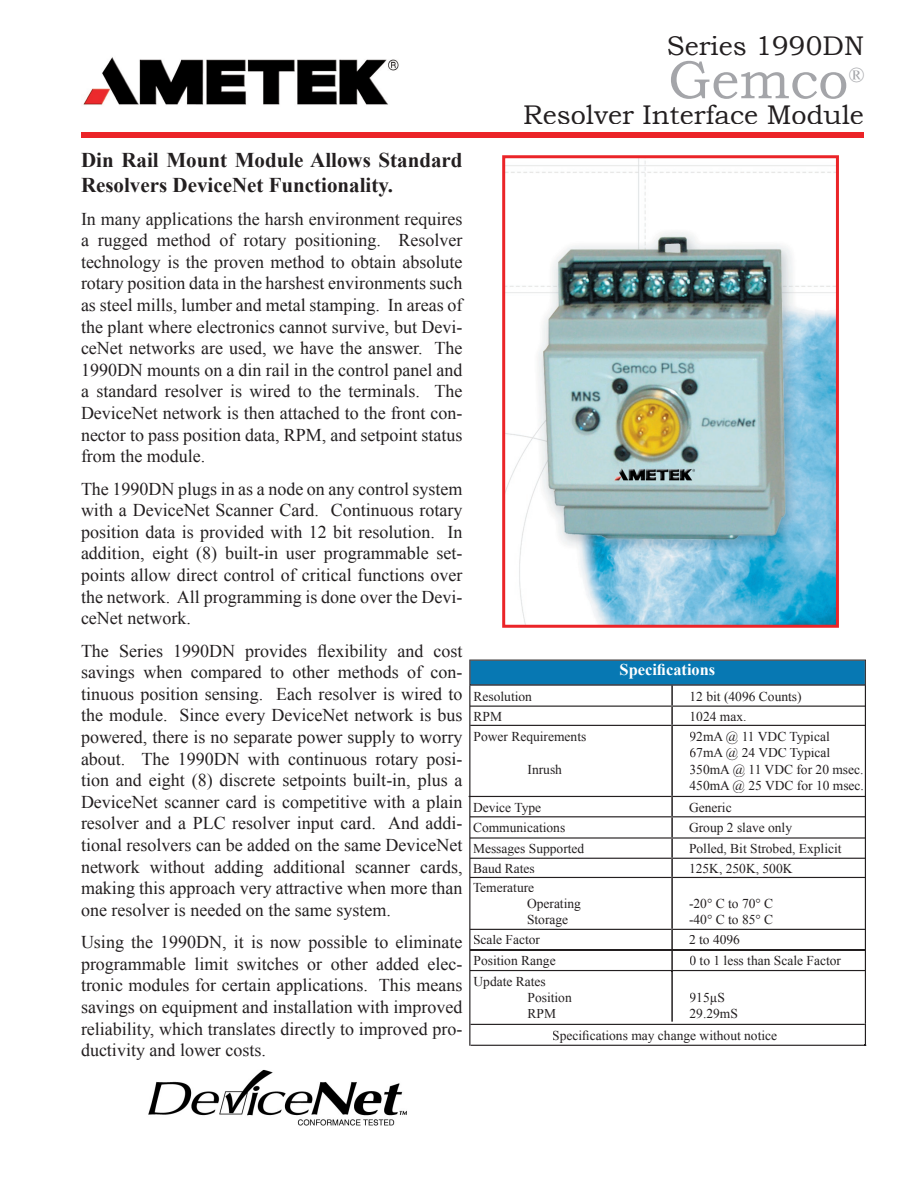
<style>
.page{position:relative;width:918px;height:1188px;background:#fff}
.page>*{position:absolute;margin:0;border:0;box-sizing:border-box;transform-origin:0 0}
.t1{font:54px "Bookman Old Style";color:#a4a5a9}
.t2{font:27px "Bookman Old Style";color:#231f20}
.t3{font:700 21px/25.2px "Times New Roman";color:#231f20}
.t4{font:21px "Bookman Old Style";color:#a4a5a9}
.t5{font:18px/21.6px "Times New Roman";color:#231f20;text-align:justify}
.t6{font:700 16.35px "Times New Roman";color:#fff}
.t7{font:13.5px/16.2px "Times New Roman";color:#231f20}
</style>
<div class="page">
<div style="left:81px;top:132px;width:783px;height:6px;background:#eb2428"></div>
<img style="left:83px;top:57px;width:316px;height:48px">
<img style="left:505px;top:158px;width:331px;height:467px">
<hr style="left:502px;top:157px;width:3px;height:469px;background:#eb2428">
<hr style="left:504px;top:625px;width:333px;height:3px;background:#eb2428">
<hr style="left:836px;top:157px;width:3px;height:469px;background:#eb2428">
<hr style="left:504px;top:155px;width:333px;height:3px;background:#eb2428">
<svg style="left:469px;top:660px;width:397px;height:386px"></svg>
<svg style="left:470px;top:661px;width:395px;height:25px"></svg>
<img style="left:148px;top:1069px;width:259px;height:57px">
<hr style="left:671px;top:686px;width:2px;height:20px;background:#231f20">
<hr style="left:671px;top:726px;width:2px;height:70px;background:#231f20">
<hr style="left:671px;top:817px;width:2px;height:20px;background:#231f20">
<hr style="left:671px;top:878px;width:2px;height:51px;background:#231f20">
<hr style="left:671px;top:930px;width:2px;height:20px;background:#231f20">
<svg style="left:671px;top:706px;width:2px;height:20px"></svg>
<svg style="left:671px;top:796px;width:2px;height:21px"></svg>
<svg style="left:671px;top:837px;width:2px;height:41px"></svg>
<hr style="left:671px;top:971px;width:2px;height:51px;background:#231f20">
<hr style="left:673px;top:950px;width:192px;height:1px;background:#231f20">
<hr style="left:471px;top:950px;width:200px;height:1px;background:#231f20">
<svg style="left:671px;top:950px;width:2px;height:21px"></svg>
<hr style="left:470px;top:1024px;width:395px;height:1px;background:#231f20">
<svg style="left:471px;top:1045px;width:395px;height:1px"></svg>
<h2 class="t2" style="left:667px;top:29px;width:199px">Series 1990DN</h2>
<h1 class="t1" style="left:668px;top:45px;width:182px">Gemco</h1>
<p class="t4" style="left:848px;top:61px;width:17px">®</p>
<h2 class="t2" style="left:523px;top:97px;width:342px">Resolver Interface Module</h2>
<p class="t3" style="left:81px;top:147px;width:383px">Din Rail Mount Module Allows Standard<br>Resolvers DeviceNet Functionality.</p>
<p class="t5" style="left:81px;top:207px;width:383px">In many applications the harsh environment requires a rugged method of rotary positioning. Resolver technology is the proven method to obtain absolute rotary position data in the harshest environments such as steel mills, lumber and metal stamping. In areas of the plant where electronics cannot survive, but Devi&shy;ceNet networks are used, we have the answer. The 1990DN mounts on a din rail in the control panel and a standard resolver is wired to the terminals. The DeviceNet network is then attached to the front con&shy;nector to pass position data, RPM, and setpoint status from the module.</p>
<p class="t5" style="left:81px;top:477px;width:383px">The 1990DN plugs in as a node on any control system with a DeviceNet Scanner Card. Continuous rotary position data is provided with 12 bit resolution. In addition, eight (8) built-in user programmable set&shy;points allow direct control of critical functions over the network. All programming is done over the Devi&shy;ceNet network.</p>
<p class="t5" style="left:81px;top:639px;width:383px">The Series 1990DN provides flexibility and cost savings when compared to other methods of con&shy;tinuous position sensing. Each resolver is wired to the module. Since every DeviceNet network is bus powered, there is no separate power supply to worry about. The 1990DN with continuous rotary posi&shy;tion and eight (8) discrete setpoints built-in, plus a DeviceNet scanner card is competitive with a plain resolver and a PLC resolver input card. And addi&shy;tional resolvers can be added on the same DeviceNet network without adding additional scanner cards, making this approach very attractive when more than one resolver is needed on the same system.</p>
<p class="t5" style="left:81px;top:931px;width:383px">Using the 1990DN, it is now possible to eliminate programmable limit switches or other added elec&shy;tronic modules for certain applications. This means savings on equipment and installation with improved reliability, which translates directly to improved pro&shy;ductivity and lower costs.</p>
<p class="t6" style="left:620px;top:658px;width:97px">Specifications</p>
<p class="t7" style="left:474px;top:688px;width:60px">Resolution</p>
<p class="t7" style="left:690px;top:688px;width:114px">12 bit (4096 Counts)</p>
<p class="t7" style="left:474px;top:708px;width:30px">RPM</p>
<p class="t7" style="left:690px;top:708px;width:58px">1024 max.</p>
<p class="t7" style="left:474px;top:728px;width:114px">Power Requirements</p>
<p class="t7" style="left:690px;top:728px;width:142px">92mA @ 11 VDC Typical<br>67mA @ 24 VDC Typical</p>
<p class="t7" style="left:528px;top:761px;width:36px">Inrush</p>
<p class="t7" style="left:690px;top:761px;width:176px">350mA @ 11 VDC for 20 msec.<br>450mA @ 25 VDC for 10 msec.</p>
<p class="t7" style="left:473px;top:799px;width:70px">Device Type</p>
<p class="t7" style="left:689px;top:799px;width:44px">Generic</p>
<p class="t7" style="left:473px;top:819px;width:94px">Communications</p>
<p class="t7" style="left:689px;top:819px;width:105px">Group 2 slave only</p>
<p class="t7" style="left:473px;top:840px;width:113px">Messages Supported</p>
<p class="t7" style="left:689px;top:840px;width:154px">Polled, Bit Strobed, Explicit</p>
<p class="t7" style="left:473px;top:860px;width:63px">Baud Rates</p>
<p class="t7" style="left:689px;top:860px;width:105px">125K, 250K, 500K</p>
<p class="t7" style="left:527px;top:879px;width:55px;text-indent:-54px">Temerature<br>Operating</p>
<p class="t7" style="left:689px;top:895px;width:86px">-20° C to 70° C</p>
<p class="t7" style="left:527px;top:911px;width:43px">Storage</p>
<p class="t7" style="left:689px;top:911px;width:86px">-40° C to 85° C</p>
<p class="t7" style="left:473px;top:931px;width:69px">Scale Factor</p>
<p class="t7" style="left:689px;top:931px;width:53px">2 to 4096</p>
<p class="t7" style="left:474px;top:952px;width:84px">Position Range</p>
<p class="t7" style="left:690px;top:952px;width:153px">0 to 1 less than Scale Factor</p>
<p class="t7" style="left:528px;top:973px;width:46px;text-indent:-54px">Update Rates<br>Position</p>
<p class="t7" style="left:690px;top:989px;width:37px">915µS</p>
<p class="t7" style="left:528px;top:1005px;width:30px">RPM</p>
<p class="t7" style="left:690px;top:1005px;width:50px">29.29mS</p>
<p class="t7" style="left:552px;top:1027px;width:226px">Specifications may change without notice</p>
</div>
